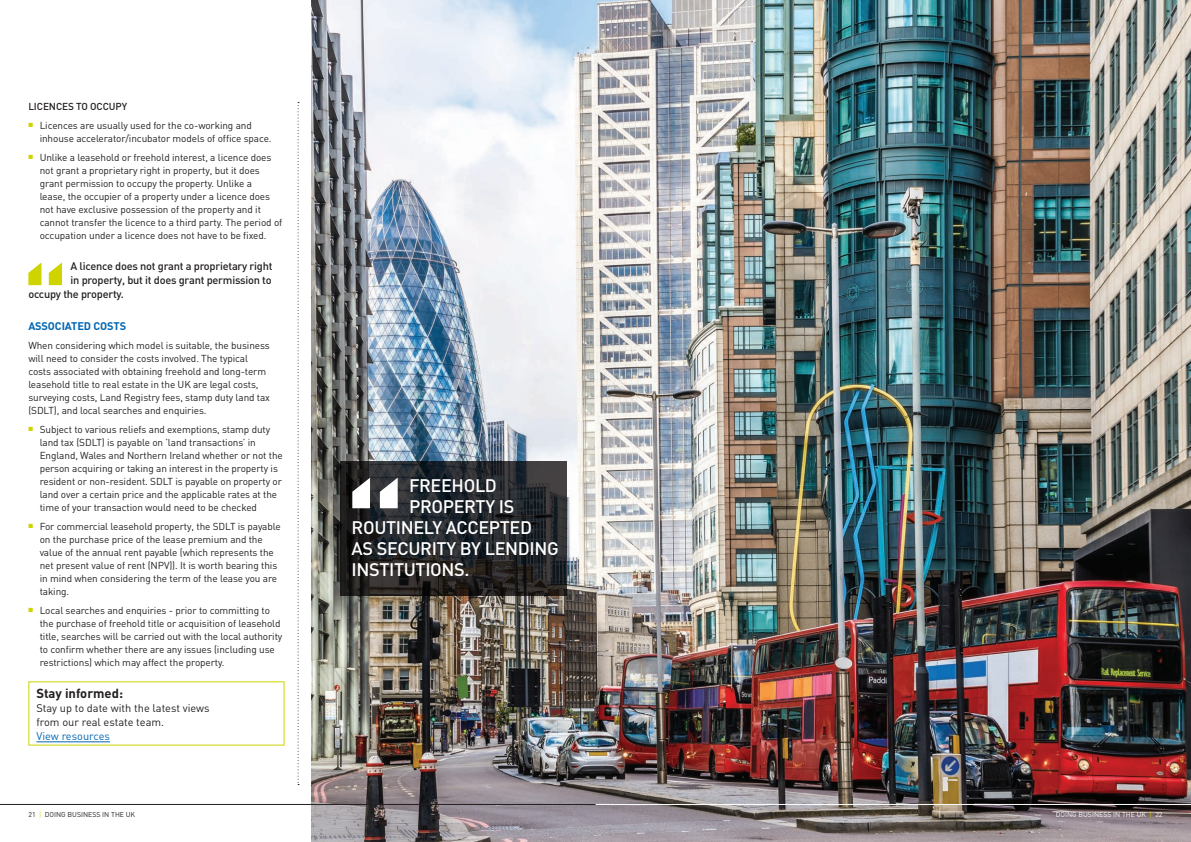
<style>
.page{position:relative;width:1191px;height:842px;background:#fff}
.page>*{position:absolute;margin:0;border:0;box-sizing:border-box;transform-origin:0 0}
.t1{font:500 18px "DIN";letter-spacing:-.02em;color:#fff}
.t2{font:700 13px "DIN";color:#231f20}
.t3{font:500 11px "DIN";letter-spacing:-.02em;color:#231f20}
.t4{font:11px/14px "DIN";color:#231f20}
.SUB_SUB{font:700 11px "DIN";letter-spacing:-.01em;color:#0166b3}
.t5{font:11px "DIN";color:#0166b3}
.body_text{font:10px/13px "DIN";letter-spacing:-.01em;color:#231f20}
.SUB_SUB_SUB{font:500 10px "DIN";letter-spacing:-.01em;color:#231f20}
.t6{font:7px "DIN";color:#231f20}
.t7{font:7px "DIN";color:#fff}
.s1{color:#cfd400}
</style>
<div class="page">
<svg style="left:297px;top:102px;width:2px;height:683px"></svg>
<img style="left:312px;top:0;width:879px;height:842px">
<svg style="left:340px;top:461px;width:227px;height:134px;background:#242629"></svg>
<svg style="left:352px;top:478px;width:46px;height:30px"></svg>
<svg style="left:28px;top:262px;width:34px;height:23px"></svg>
<hr style="left:36px;top:741px;width:74px;height:1px;background:#0166b3">
<hr style="left:595px;top:804px;width:596px;height:1px;background:#fff">
<hr style="left:0;top:804px;width:595px;height:1px;background:#231f20">
<p class="SUB_SUB_SUB" style="left:28px;top:100px;width:100px">LICENCES TO OCCUPY</p>
<p class="body_text" style="left:40px;top:119px;width:233px;text-indent:-11px"><sup>■</sup> Licences are usually used for the co-working and inhouse accelerator/incubator models of office space.</p>
<p class="body_text" style="left:40px;top:151px;width:244px;text-indent:-11px"><sup>■</sup> Unlike a leasehold or freehold interest, a licence does not grant a proprietary right in property, but it does grant permission to occupy the property. Unlike a<br>lease, the occupier of a property under a licence does not have exclusive possession of the property and it cannot transfer the licence to a third party. The period of occupation under a licence does not have to be fixed.</p>
<p class="t3" style="left:71px;top:259px;width:203px">A licence does not grant a proprietary right</p>
<p class="t3" style="left:71px;top:273px;width:203px">in property, but it does grant permission to</p>
<p class="t3" style="left:28px;top:287px;width:97px">occupy the property.</p>
<p class="SUB_SUB" style="left:28px;top:318px;width:99px">ASSOCIATED COSTS</p>
<p class="body_text" style="left:28px;top:338px;width:243px">When considering which model is suitable, the business will need to consider the costs involved. The typical costs associated with obtaining freehold and long-term leasehold title to real estate in the UK are legal costs, surveying costs, Land Registry fees, stamp duty land tax (SDLT), and local searches and enquiries.</p>
<p class="body_text" style="left:40px;top:422px;width:245px;text-indent:-11px"><sup>■</sup> Subject to various reliefs and exemptions, stamp duty land tax (SDLT) is payable on ’land transactions’ in England, Wales and Northern Ireland whether or not the person acquiring or taking an interest in the property is resident or non-resident. SDLT is payable on property or land over a certain price and the applicable rates at the time of your transaction would need to be checked</p>
<p class="body_text" style="left:40px;top:519px;width:242px;text-indent:-11px"><sup>■</sup> For commercial leasehold property, the SDLT is payable on the purchase price of the lease premium and the value of the annual rent payable (which represents the net present value of rent (NPV)). It is worth bearing this in mind when considering the term of the lease you are taking.</p>
<p class="body_text" style="left:40px;top:603px;width:244px;text-indent:-11px"><sup>■</sup> Local searches and enquiries - prior to committing to the purchase of freehold title or acquisition of leasehold title, searches will be carried out with the local authority to confirm whether there are any issues (including use restrictions) which may affect the property.</p>
<p class="t2" style="left:36px;top:685px;width:88px">Stay informed:</p>
<p class="t4" style="left:36px;top:701px;width:175px">Stay up to date with the latest views from our real estate team.</p>
<p class="t5" style="left:36px;top:729px;width:75px">View resources</p>
<p class="t1" style="left:409px;top:474px;width:89px">FREEHOLD</p>
<p class="t1" style="left:409px;top:495px;width:107px">PROPERTY IS</p>
<p class="t1" style="left:351px;top:516px;width:182px">ROUTINELY ACCEPTED</p>
<p class="t1" style="left:351px;top:537px;width:209px">AS SECURITY BY LENDING</p>
<p class="t1" style="left:351px;top:558px;width:119px">INSTITUTIONS.</p>
<p class="t6" style="left:28px;top:810px;width:108px">21 <span class="s1">|</span> DOING BUSINESS IN THE UK</p>
<p class="t7" style="left:1055px;top:810px;width:108px">DOING BUSINESS IN THE UK <span class="s1">|</span> 22</p>
</div>
